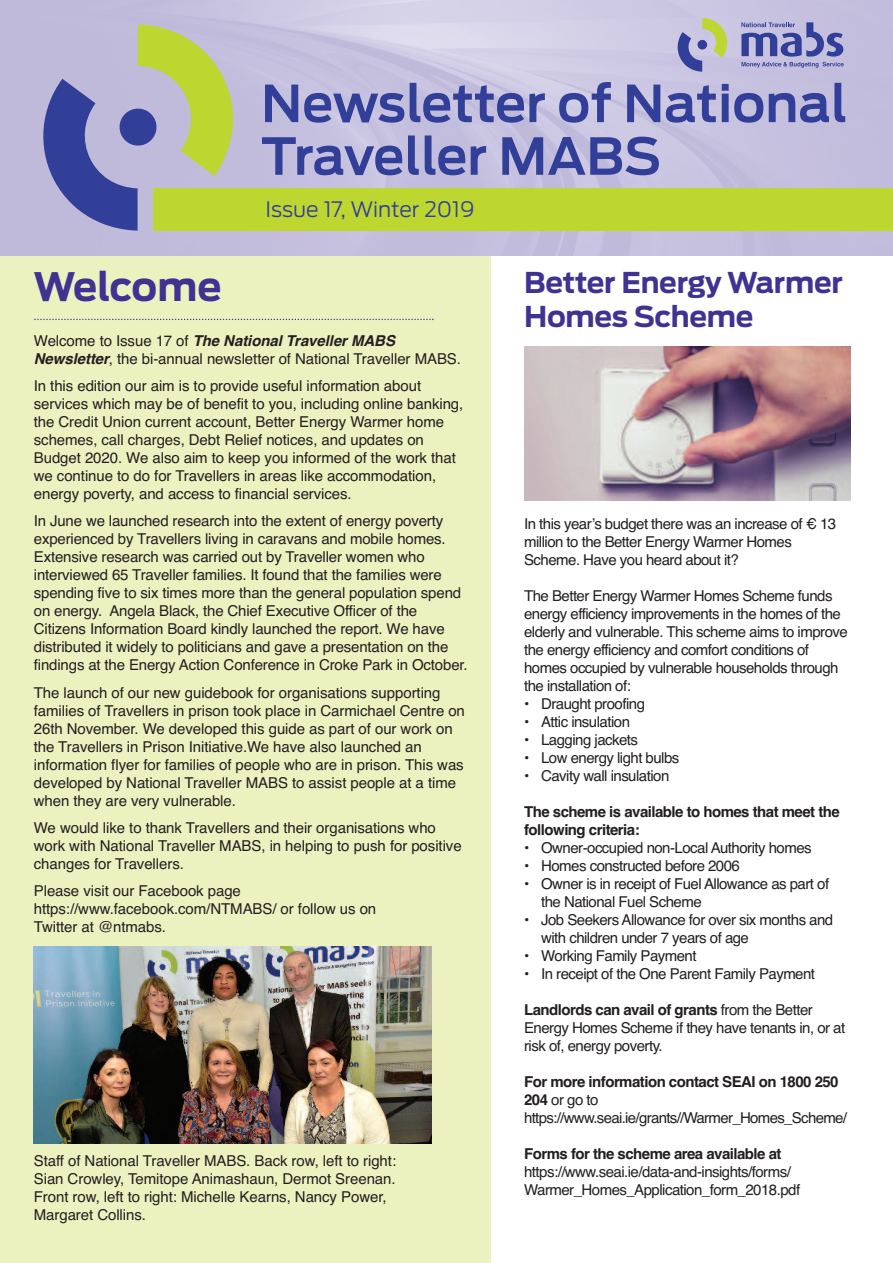
<style>
.page{position:relative;width:893px;height:1263px;background:#fff}
.page>*{position:absolute;margin:0;border:0;box-sizing:border-box;transform-origin:0 0}
.t1{font:600 50.7px/52.7px "Ford Antenna";color:#313f98}
.t2{font:700 39px "Ford Antenna";letter-spacing:-.01em;color:#3f3293}
.t3{font:700 28.5px/34.2px "Ford Antenna";letter-spacing:-.01em;color:#3f3293}
.t4{font:300 21.15px "Ford Antenna";color:#313f98}
.t5{font:15px/18px "Helvetica";letter-spacing:-.01em;color:#231f20}
.t6{font:15px/18px "Helvetica";letter-spacing:-.035em;color:#231f20}
.t7{font:15px/18px "Helvetica";letter-spacing:-.045em;color:#231f20}
.t8{font:700 15px/18px "Helvetica";letter-spacing:-.035em;color:#231f20}
.s1{font-weight:700;font-style:italic}
.s2{font-weight:700}
</style>
<div class="page">
<div style="left:0;top:240px;width:491px;height:1023px;background:#ecf1c0"></div>
<img style="left:0;top:0;width:893px;height:255px">
<svg style="left:17px;top:25px;width:244px;height:206px;background:#a6a9b5"></svg>
<div style="left:153px;top:189px;width:740px;height:42px;background:#bed630"></div>
<svg style="left:671px;top:18px;width:63px;height:54px;background:#b0b2bd"></svg>
<svg style="left:741px;top:22px;width:103px;height:46px;background:#8f91c5"></svg>
<svg style="left:34px;top:319px;width:400px;height:1px"></svg>
<img style="left:524px;top:346px;width:326px;height:154px">
<img style="left:34px;top:947px;width:398px;height:197px">
<h1 class="t1" style="left:261px;top:81px;width:588px">Newsletter of National<br>Traveller MABS</h1>
<h3 class="t4" style="left:266px;top:201px;width:211px">Issue 17, Winter 2019</h3>
<h2 class="t2" style="left:34px;top:272px;width:190px">Welcome</h2>
<h3 class="t3" style="left:524px;top:268px;width:320px">Better Energy Warmer<br>Homes Scheme</h3>
<p class="t5" style="left:34px;top:332px;width:429px">Welcome to Issue 17 of <span class="s1">The National Traveller MABS<br>Newsletter</span>, the bi-annual newsletter of National Traveller MABS.</p>
<p class="t5" style="left:34px;top:377px;width:431px">In this edition our aim is to provide useful information about services which may be of benefit to you, including online banking, the Credit Union current account, Better Energy Warmer home schemes, call charges, Debt Relief notices, and updates on Budget 2020. We also aim to keep you informed of the work that we continue to do for Travellers in areas like accommodation, energy poverty, and access to financial services.</p>
<p class="t5" style="left:34px;top:512px;width:435px">In June we launched research into the extent of energy poverty experienced by Travellers living in caravans and mobile homes.<br>Extensive research was carried out by Traveller women who interviewed 65 Traveller families. It found that the families were spending five to six times more than the general population spend on energy. Angela Black, the Chief Executive Officer of the Citizens Information Board kindly launched the report. We have distributed it widely to politicians and gave a presentation on the findings at the Energy Action Conference in Croke Park in October.</p>
<p class="t5" style="left:34px;top:683px;width:433px">The launch of our new guidebook for organisations supporting families of Travellers in prison took place in Carmichael Centre on 26th November. We developed this guide as part of our work on the Travellers in Prison Initiative.We have also launched an information flyer for families of people who are in prison. This was developed by National Traveller MABS to assist people at a time when they are very vulnerable.</p>
<p class="t5" style="left:34px;top:818px;width:429px">We would like to thank Travellers and their organisations who work with National Traveller MABS, in helping to push for positive changes for Travellers.</p>
<p class="t5" style="left:34px;top:881px;width:344px">Please visit our Facebook page https://www.facebook.com/NTMABS/ or follow us on<br>Twitter at @ntmabs.</p>
<p class="t5" style="left:34px;top:1151px;width:364px">Staff of National Traveller MABS. Back row, left to right:<br>Sian Crowley, Temitope Animashaun, Dermot Sreenan.<br>Front row, left to right: Michelle Kearns, Nancy Power, Margaret Collins.</p>
<p class="t6" style="left:524px;top:515px;width:314px">In this year’s budget there was an increase of € 13 million to the Better Energy Warmer Homes<br>Scheme. Have you heard about it?</p>
<p class="t6" style="left:524px;top:587px;width:325px">The Better Energy Warmer Homes Scheme funds energy efficiency improvements in the homes of the elderly and vulnerable. This scheme aims to improve the energy efficiency and comfort conditions of homes occupied by vulnerable households through the installation of:</p>
<p class="t6" style="left:524px;top:695px;width:122px">• Draught proofing</p>
<p class="t6" style="left:524px;top:713px;width:107px">• Attic insulation</p>
<p class="t6" style="left:524px;top:731px;width:115px">• Lagging jackets</p>
<p class="t6" style="left:524px;top:749px;width:157px">• Low energy light bulbs</p>
<p class="t6" style="left:524px;top:767px;width:147px">• Cavity wall insulation</p>
<p class="t8" style="left:524px;top:803px;width:317px">The scheme is available to homes that meet the following criteria:</p>
<p class="t6" style="left:524px;top:839px;width:289px">• Owner-occupied non-Local Authority homes</p>
<p class="t6" style="left:524px;top:857px;width:217px">• Homes constructed before 2006</p>
<p class="t6" style="left:541px;top:875px;width:289px;text-indent:-17px">• Owner is in receipt of Fuel Allowance as part of the National Fuel Scheme</p>
<p class="t6" style="left:541px;top:911px;width:294px;text-indent:-17px">• Job Seekers Allowance for over six months and with children under 7 years of age</p>
<p class="t6" style="left:524px;top:947px;width:174px">• Working Family Payment</p>
<p class="t6" style="left:524px;top:965px;width:292px">• In receipt of the One Parent Family Payment</p>
<p class="t6" style="left:524px;top:1001px;width:323px"><span class="s2">Landlords can avail of grants</span> from the Better<br>Energy Homes Scheme if they have tenants in, or at risk of, energy poverty.</p>
<p class="t7" style="left:524px;top:1073px;width:324px"><span class="s2">For more information contact SEAI on 1800 250<br>204</span> or go to https://www.seai.ie/grants//Warmer_Homes_Scheme/</p>
<p class="t8" style="left:524px;top:1145px;width:259px">Forms for the scheme area available at</p>
<p class="t6" style="left:524px;top:1163px;width:278px">https://www.seai.ie/data-and-insights/forms/<br>Warmer_Homes_Application_form_2018.pdf</p>
</div>
